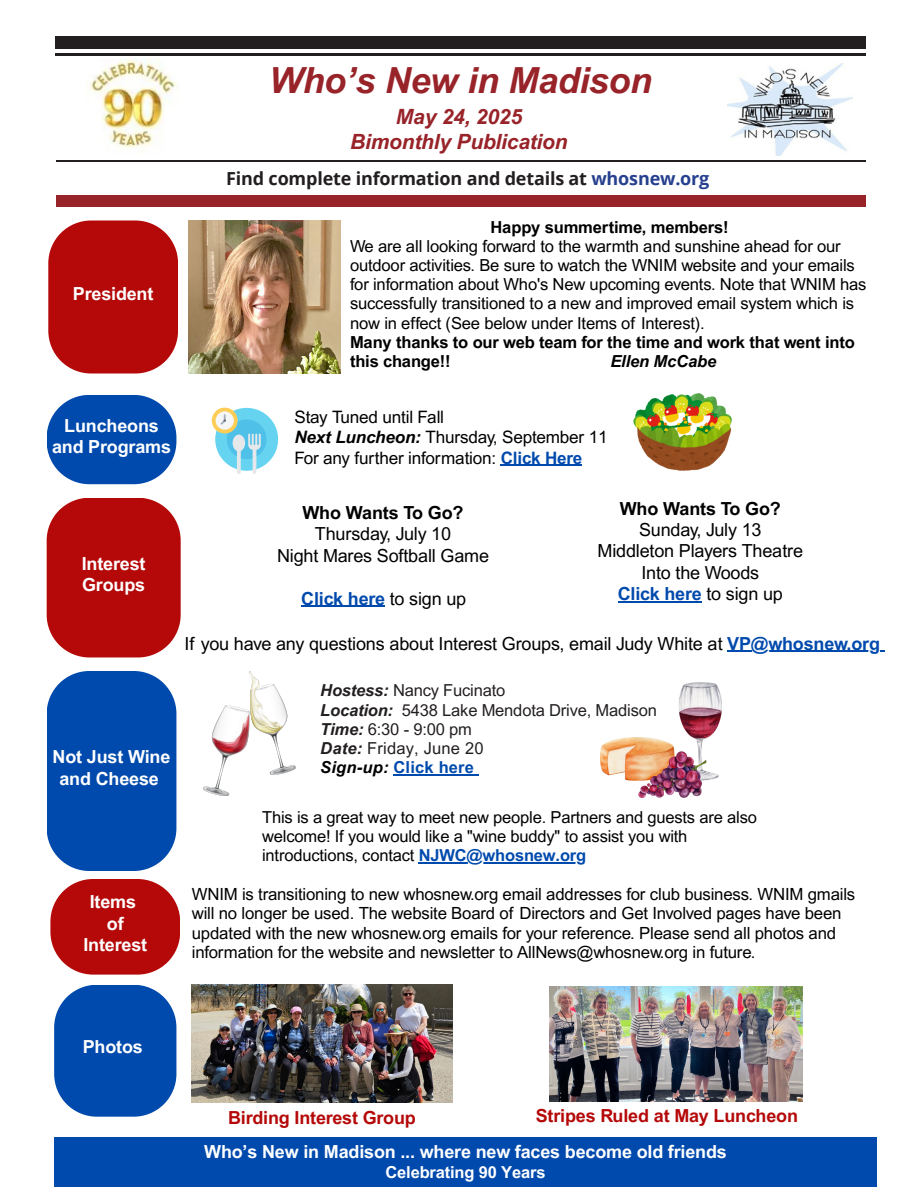
<style>
.page{position:relative;width:918px;height:1188px;background:#fff}
.page>*{position:absolute;margin:0;border:0;box-sizing:border-box;transform-origin:0 0}
.t1{font:italic 700 36px "Arial MT Pro";letter-spacing:-.01em;color:#982329}
.t2{font:italic 700 21px/24.8px "Arial MT Pro";letter-spacing:-.01em;color:#982329;text-align:center}
.t3{font:18px "Arial MT Pro";letter-spacing:-.01em;color:#000}
.t4{font:700 18px/21.3px "Arial MT Pro";letter-spacing:-.01em;color:#fff;text-align:center}
.t5{font:700 18px "Open Sans";letter-spacing:-.01em;color:#231f20}
.t6{font:700 18px "Arial MT Pro";letter-spacing:-.01em;color:#b50909}
.t7{font:700 18px "Arial MT Pro";letter-spacing:-.01em;color:#004aad}
.t8{font:700 18px "Arial MT Pro";letter-spacing:-.01em;color:#000}
.t9{font:17.1px "Arial MT Pro";letter-spacing:-.01em;color:#000}
.t10{font:16.8px/19.2px "Arial MT Pro";letter-spacing:-.01em;color:#000}
.t11{font:16.5px/19.2px "Arial MT Pro";letter-spacing:-.01em;color:#000}
.t12{font:700 16.5px/19.2px "Arial MT Pro";letter-spacing:-.01em;color:#000}
.t13{font:16.5px "Arial MT Pro";letter-spacing:-.01em;color:#231f20}
.t14{font:16.5px "Arial MT Pro";letter-spacing:.01em;color:#231f20}
.t15{font:700 16.5px "Arial MT Pro";letter-spacing:-.01em;color:#fff}
.t16{font:700 16.5px "Arial MT Pro";letter-spacing:.01em;color:#004aad}
.t17{font:italic 700 16.5px "Arial MT Pro";letter-spacing:-.01em;color:#000}
.s1{color:#26408f}
.s2{font-weight:700;font-style:italic}
.s3{font-weight:700;color:#004aad}
.s4{font-weight:400;color:#000}
.s5{font-style:italic;color:#000}
</style>
<div class="page">
<div style="left:56px;top:37px;width:810px;height:12px;background:#231f20"></div>
<hr style="left:56px;top:54px;width:810px;height:1px;background:#231f20">
<hr style="left:56px;top:160px;width:810px;height:1px;background:#231f20">
<div style="left:56px;top:195px;width:810px;height:12px;background:#982329"></div>
<img style="left:727px;top:63px;width:126px;height:92px">
<svg style="left:47px;top:395px;width:129px;height:89px;background:#2061b7"></svg>
<svg style="left:47px;top:498px;width:134px;height:159px;background:#ba1b1b"></svg>
<div style="left:47px;top:671px;width:129px;height:200px;background:#004aad"></div>
<svg style="left:48px;top:220px;width:130px;height:154px;background:#bb1f1f"></svg>
<svg style="left:54px;top:985px;width:122px;height:132px;background:#195bb5"></svg>
<img style="left:192px;top:985px;width:261px;height:118px">
<svg style="left:50px;top:879px;width:130px;height:96px;background:#be2929"></svg>
<img style="left:549px;top:987px;width:254px;height:115px">
<img style="left:203px;top:672px;width:93px;height:124px">
<img style="left:601px;top:682px;width:120px;height:115px">
<img style="left:188px;top:220px;width:152px;height:154px">
<svg style="left:211px;top:407px;width:68px;height:67px"></svg>
<img style="left:634px;top:394px;width:97px;height:76px">
<img style="left:86px;top:59px;width:92px;height:89px">
<hr style="left:419px;top:862px;width:167px;height:1px;background:#004aad">
<hr style="left:393px;top:774px;width:81px;height:1px;background:#004aad">
<hr style="left:501px;top:465px;width:81px;height:1px;background:#004aad">
<hr style="left:618px;top:601px;width:84px;height:1px;background:#004aad">
<hr style="left:727px;top:651px;width:153px;height:1px;background:#004aad">
<hr style="left:301px;top:606px;width:84px;height:1px;background:#004aad">
<div style="left:54px;top:1138px;width:823px;height:49px;background:#004aad"></div>
<h3 class="t4" style="left:73px;top:286px;width:82px">President</h3>
<p class="t1" style="left:269px;top:67px;width:385px">Who’s New in Madison</p>
<h3 class="t2" style="left:350px;top:107px;width:219px">May 24, 2025<br>Bimonthly Publication</h3>
<p class="t5" style="left:226px;top:166px;width:485px">Find complete information and details at <span class="s1">whosnew.org</span></p>
<p class="t12" style="left:491px;top:220px;width:240px">Happy summertime, members!</p>
<p class="t11" style="left:350px;top:239px;width:518px">We are all looking forward to the warmth and sunshine ahead for our outdoor activities. Be sure to watch the WNIM website and your emails for information about Who's New upcoming events. Note that WNIM has successfully transitioned to a new and improved email system which is now in effect (See below under Items of Interest).</p>
<p class="t12" style="left:350px;top:334px;width:506px">Many thanks to our web team for the time and work that went into this change!!</p>
<p class="t17" style="left:610px;top:355px;width:107px">Ellen McCabe</p>
<p class="t4" style="left:52px;top:417px;width:121px">Luncheons and Programs</p>
<h1 class="t4" style="left:82px;top:555px;width:65px;text-align:left">Interest<br>Groups</h1>
<h2 class="t4" style="left:53px;top:749px;width:119px">Not Just Wine and Cheese</h2>
<p class="t4" style="left:83px;top:894px;width:65px">Items of<br>Interest</p>
<h3 class="t9" style="left:294px;top:411px;width:151px">Stay Tuned until Fall</h3>
<p class="t9" style="left:294px;top:431px;width:315px"><span class="s2">Next Luncheon:</span> Thursday, September 11</p>
<p class="t9" style="left:294px;top:451px;width:289px">For any further information: <span class="s3">Click Here</span></p>
<p class="t8" style="left:620px;top:502px;width:163px">Who Wants To Go?</p>
<p class="t3" style="left:639px;top:523px;width:124px">Sunday, July 13</p>
<p class="t3" style="left:598px;top:544px;width:207px">Middleton Players Theatre</p>
<p class="t3" style="left:641px;top:566px;width:119px">Into the Woods</p>
<p class="t7" style="left:618px;top:587px;width:167px">Click here <span class="s4">to sign up</span></p>
<p class="t3" style="left:185px;top:637px;width:697px">If you have any questions about Interest Groups, email Judy White at <span class="s3">VP@whosnew.org</span></p>
<h3 class="t8" style="left:302px;top:506px;width:163px">Who Wants To Go?</h3>
<p class="t3" style="left:315px;top:527px;width:138px">Thursday, July 10</p>
<h3 class="t3" style="left:277px;top:549px;width:213px">Night Mares Softball Game</h3>
<p class="t7" style="left:301px;top:592px;width:167px">Click here <span class="s4">to sign up</span></p>
<p class="t13" style="left:320px;top:684px;width:187px"><span class="s2">Hostess:</span> Nancy Fucinato</p>
<p class="t13" style="left:320px;top:704px;width:338px"><span class="s2">Location:</span> 5438 Lake Mendota Drive, Madison</p>
<p class="t13" style="left:320px;top:723px;width:153px"><span class="s2">Time:</span> 6:30 - 9:00 pm</p>
<p class="t14" style="left:320px;top:742px;width:165px"><span class="s2">Date:</span> Friday, June 20</p>
<p class="t16" style="left:320px;top:761px;width:155px"><span class="s5">Sign-up:</span> Click here</p>
<p class="t11" style="left:262px;top:809px;width:496px">This is a great way to meet new people. Partners and guests are also welcome! If you would like a "wine buddy" to assist you with introductions, contact <span class="s3">NJWC@whosnew.org</span></p>
<p class="t10" style="left:192px;top:887px;width:665px">WNIM is transitioning to new whosnew.org email addresses for club business. WNIM gmails will no longer be used. The website Board of Directors and Get Involved pages have been updated with the new whosnew.org emails for your reference. Please send all photos and information for the website and newsletter to AllNews@whosnew.org in future.</p>
<h3 class="t4" style="left:83px;top:1039px;width:62px">Photos</h3>
<h3 class="t6" style="left:228px;top:1111px;width:189px">Birding Interest Group</h3>
<h3 class="t6" style="left:536px;top:1109px;width:264px">Stripes Ruled at May Luncheon</h3>
<p class="t4" style="left:204px;top:1143px;width:524px">Who’s New in Madison ... where new faces become old friends</p>
<p class="t15" style="left:386px;top:1166px;width:161px">Celebrating 90 Years</p>
</div>
